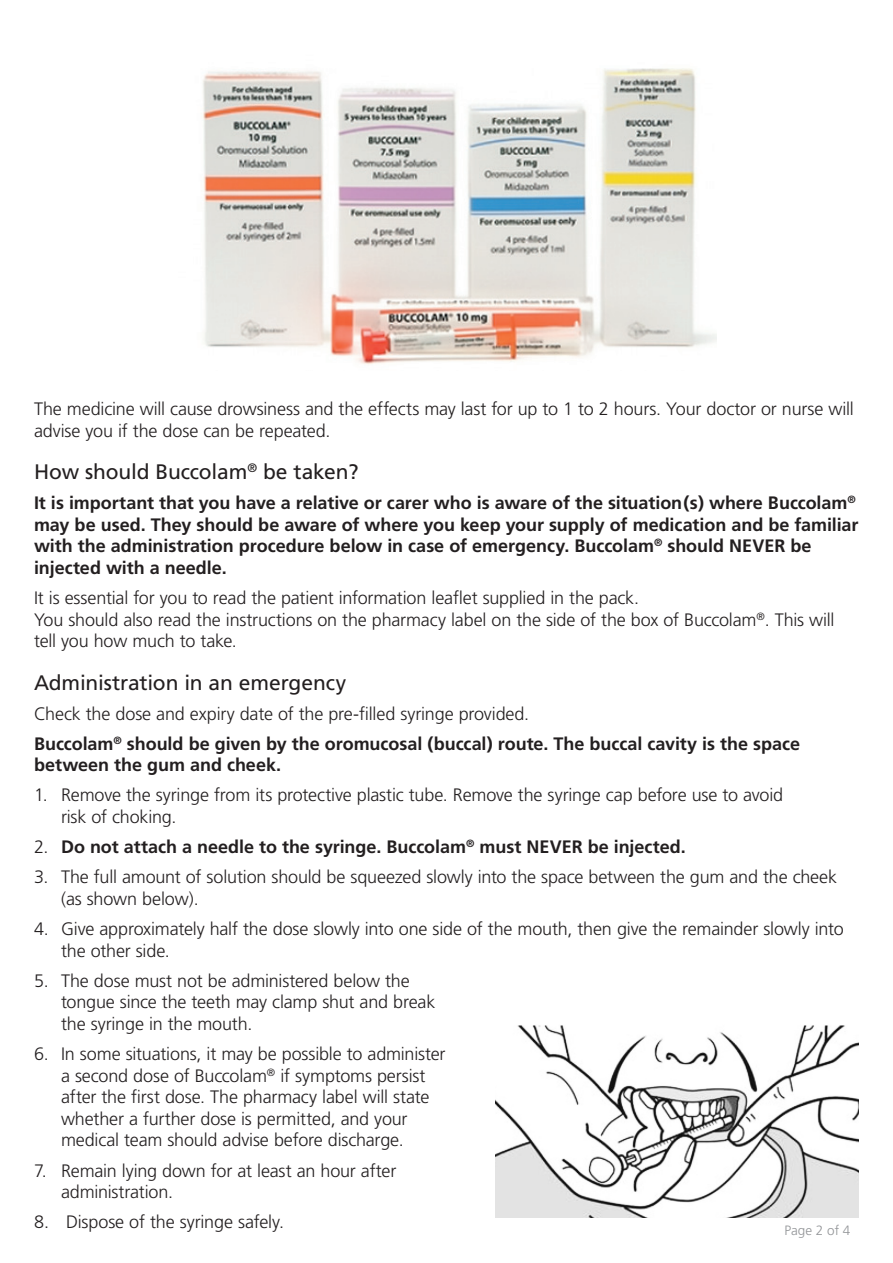
<style>
.page{position:relative;width:893px;height:1263px;background:#fff}
.page>*{position:absolute;margin:0;border:0;box-sizing:border-box;transform-origin:0 0}
.SUB_HEADING{font:21px "Frutiger";letter-spacing:-.005em;color:#231f20}
.BODY{font:300 18px/21.6px "Frutiger";letter-spacing:-.01em;color:#231f20}
.BODY-2{font:700 18px/21.6px "Frutiger";letter-spacing:-.005em;color:#231f20}
.t1{font:300 13.5px "Frutiger";color:#939598}
.s1{font-weight:300}
</style>
<div class="page">
<img style="left:203px;top:68px;width:513px;height:297px">
<img style="left:495px;top:1025px;width:364px;height:192px">
<p class="BODY" style="left:34px;top:398px;width:821px">The medicine will cause drowsiness and the effects may last for up to 1 to 2 hours. Your doctor or nurse will advise you if the dose can be repeated.</p>
<p class="SUB_HEADING" style="left:34px;top:459px;width:326px">How should Buccolam<sup>®</sup> be taken?</p>
<p class="BODY-2" style="left:34px;top:492px;width:826px">It is important that you have a relative or carer who is aware of the situation(s) where Buccolam<sup>® </sup>may be used. They should be aware of where you keep your supply of medication and be familiar with the administration procedure below in case of emergency. Buccolam<sup>®</sup> should NEVER be injected with a needle.</p>
<p class="BODY" style="left:34px;top:587px;width:802px">It is essential for you to read the patient information leaflet supplied in the pack.<br>You should also read the instructions on the pharmacy label on the side of the box of Buccolam<sup>®</sup>. This will tell you how much to take.</p>
<p class="SUB_HEADING" style="left:34px;top:670px;width:314px">Administration in an emergency</p>
<p class="BODY" style="left:34px;top:702px;width:497px">Check the dose and expiry date of the pre-filled syringe provided.</p>
<p class="BODY-2" style="left:34px;top:732px;width:767px">Buccolam<sup>®</sup> should be given by the oromucosal (buccal) route. The buccal cavity is the space between the gum and cheek.</p>
<p class="BODY" style="left:61px;top:784px;width:724px;text-indent:-27px">1. Remove the syringe from its protective plastic tube. Remove the syringe cap before use to avoid risk of choking.</p>
<p class="BODY-2" style="left:34px;top:836px;width:653px"><span class="s1">2.</span> Do not attach a needle to the syringe. Buccolam<sup>®</sup> must NEVER be injected.</p>
<p class="BODY" style="left:61px;top:866px;width:778px;text-indent:-27px">3. The full amount of solution should be squeezed slowly into the space between the gum and the cheek (as shown below).</p>
<p class="BODY" style="left:61px;top:918px;width:784px;text-indent:-27px">4. Give approximately half the dose slowly into one side of the mouth, then give the remainder slowly into the other side.</p>
<p class="BODY" style="left:61px;top:970px;width:376px;text-indent:-27px">5. The dose must not be administered below the tongue since the teeth may clamp shut and break the syringe in the mouth.</p>
<p class="BODY" style="left:61px;top:1043px;width:386px;text-indent:-27px">6. In some situations, it may be possible to administer a second dose of Buccolam<sup>®</sup> if symptoms persist after the first dose. The pharmacy label will state whether a further dose is permitted, and your medical team should advise before discharge.</p>
<p class="BODY" style="left:61px;top:1159px;width:337px;text-indent:-27px">7. Remain lying down for at least an hour after administration.</p>
<p class="BODY" style="left:34px;top:1211px;width:251px">8. Dispose of the syringe safely.</p>
<p class="t1" style="left:784px;top:1223px;width:68px">Page 2 of 4</p>
</div>
